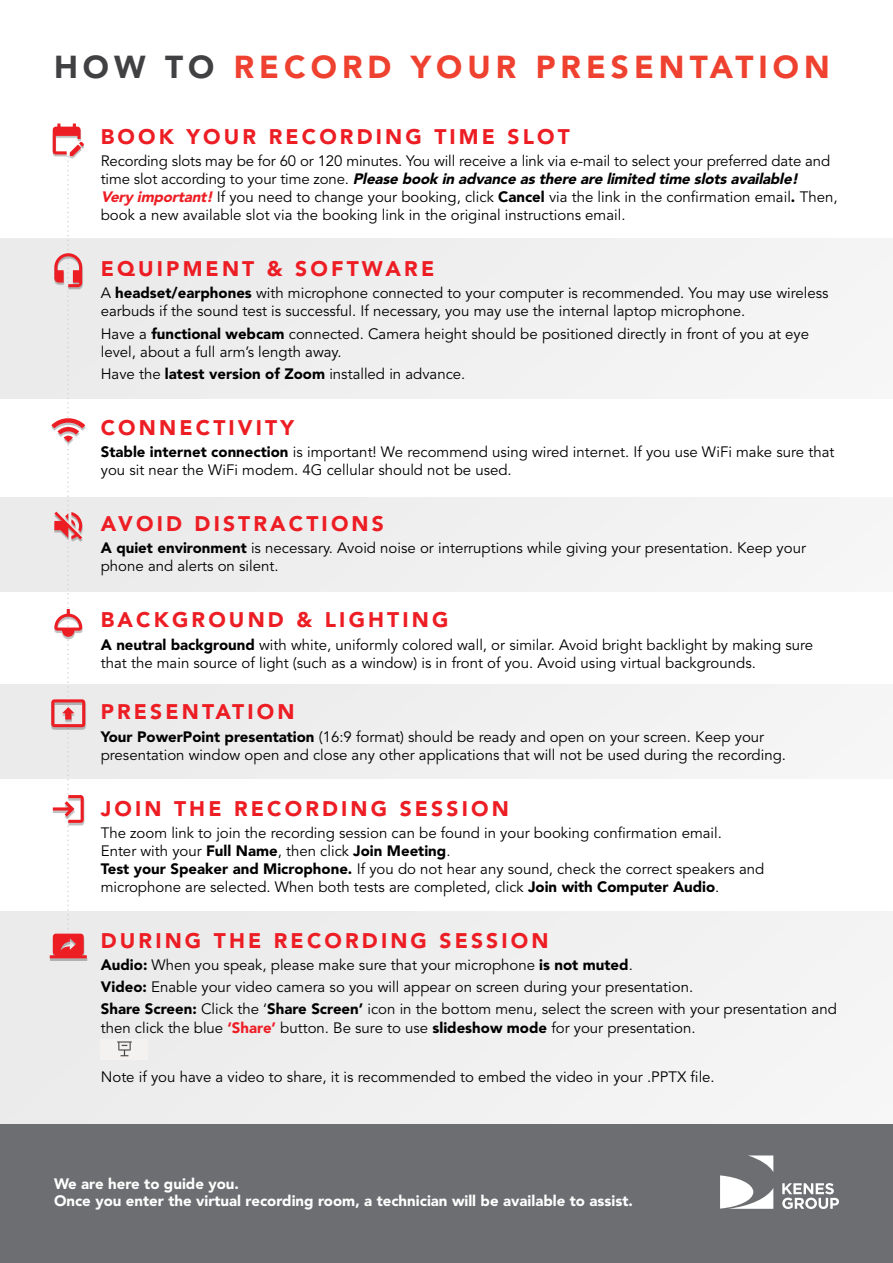
<style>
.page{position:relative;width:893px;height:1263px;background:#fff}
.page>*{position:absolute;margin:0;border:0;box-sizing:border-box;transform-origin:0 0}
.t1{font:900 31.5px "Avenir LT Std";letter-spacing:.16em;color:#ef4130}
.t2{font:900 21px "Avenir LT Std";letter-spacing:.15em;color:#ed1d24}
.t3{font:15px/18px "Avenir LT Std";color:#000}
.t4{font:900 15px/16.5px "Avenir LT Std";color:#fff}
.s1{color:#414042}
.s2{font-weight:900;font-style:italic}
.s3{font-weight:900;font-style:italic;color:#ed1d24}
.s4{font-weight:900}
.s5{font-weight:900;color:#ed1d24}
</style>
<div class="page">
<div style="left:0;top:239px;width:893px;height:160px;background:#ebebec"></div>
<div style="left:0;top:497px;width:893px;height:95px;background:#ebebec"></div>
<div style="left:0;top:684px;width:893px;height:95px;background:#ebebec"></div>
<div style="left:0;top:911px;width:893px;height:214px;background:#ebebec"></div>
<div style="left:0;top:1125px;width:893px;height:138px;background:#6d6e71"></div>
<img style="left:117px;top:1041px;width:15px;height:16px">
<svg style="left:720px;top:1155px;width:119px;height:54px"></svg>
<svg style="left:50px;top:124px;width:37px;height:834px"></svg>
<h1 class="t1" style="left:54px;top:48px;width:777px"><span class="s1">HOW TO</span> RECORD YOUR PRESENTATION</h1>
<h2 class="t2" style="left:101px;top:124px;width:471px">BOOK YOUR RECORDING TIME SLOT</h2>
<p class="t3" style="left:101px;top:152px;width:738px">Recording slots may be for 60 or 120 minutes. You will receive a link via e-mail to select your preferred date and t i m e s l o t a c c o r d i n g t o y o u r t i m e z o n e . <span class="s2">Please book in advance asthere are limited time slotsavailable!<br></span><span class="s3">Very important!</span>If you need to change your booking, click <span class="s4">Cancel</span> via the link in the confirmation email<span class="s4">.</span> Then, book a new available slot via the booking link in the original instructions email.</p>
<h2 class="t2" style="left:101px;top:256px;width:335px">EQUIPMENT &amp; SOFTWARE</h2>
<p class="t3" style="left:101px;top:285px;width:729px">A <span class="s4">headset/earphones</span> with microphone connected to your computer is recommended. You may use wireless earbuds if the sound test is successful. If necessary, you may use the internal laptop microphone.</p>
<p class="t3" style="left:101px;top:325px;width:710px">Have a <span class="s4">functional webcam</span> connected. Camera height should be positioned directly in front of you at eye level, about a full arm’s length away.</p>
<p class="t3" style="left:101px;top:365px;width:366px">Have the <span class="s4">latest version of Zoom</span> installed in advance.</p>
<h2 class="t2" style="left:101px;top:415px;width:195px">CONNECTIVITY</h2>
<p class="t3" style="left:101px;top:443px;width:735px"><span class="s4">Stable internet connection</span> is important! We recommend using wired internet. If you use WiFi make sure that you sit near the WiFi modem. 4G cellular should not be used.</p>
<h2 class="t2" style="left:101px;top:511px;width:285px">AVOID DISTRACTIONS</h2>
<p class="t3" style="left:101px;top:540px;width:707px"><span class="s4">A quiet environment</span> is necessary. Avoid noise or interruptions while giving your presentation. Keep your phone and alerts on silent.</p>
<h2 class="t2" style="left:101px;top:607px;width:349px">BACKGROUND &amp; LIGHTING</h2>
<p class="t3" style="left:101px;top:636px;width:714px"><span class="s4">A neutral background</span> with white, uniformly colored wall, or similar. Avoid bright backlight by making sure that the main source of light (such as a window) is in front of you. Avoid using virtual backgrounds.</p>
<h2 class="t2" style="left:101px;top:699px;width:195px">PRESENTATION</h2>
<p class="t3" style="left:101px;top:728px;width:687px"><span class="s4">Your PowerPoint presentation</span> (16:9 format) should be ready and open on your screen. Keep your presentation window open and close any other applications that will not be used during the recording.</p>
<h2 class="t2" style="left:101px;top:795px;width:410px">JOIN THE RECORDING SESSION</h2>
<p class="t3" style="left:101px;top:824px;width:665px">The zoom link to join the recording session can be found in your booking confirmation email.<br>Enter with your <span class="s4">Full Name</span>, then click <span class="s4">Join Meeting</span>.<br><span class="s4">Test your Speaker and Microphone.</span> If you do not hear any sound, check the correct speakers and microphone are selected. When both tests are completed, click <span class="s4">Join with Computer Audio</span>.</p>
<h2 class="t2" style="left:101px;top:928px;width:449px">DURING THE RECORDING SESSION</h2>
<p class="t3" style="left:101px;top:954px;width:738px;line-height:22.2px"><span class="s4">Audio:</span> When you speak, please make sure that your microphone <span class="s4">is not muted</span>.<br><span class="s4">Video:</span> Enable your video camera so you will appear on screen during your presentation.<br><span class="s4">Share Screen:</span> Click the ‘<span class="s4">Share Screen’</span> icon in the bottom menu, select the screen with your presentation and</p>
<p class="t3" style="left:101px;top:1019px;width:596px">then click the blue <span class="s5">‘Share’</span> button. Be sure to use <span class="s4">slideshow mode</span> for your presentation.</p>
<p class="t3" style="left:101px;top:1068px;width:615px">Note if you have a video to share, it is recommended to embed the video in your .PPTX file.</p>
<p class="t4" style="left:54px;top:1176px;width:580px">We are here to guide you.<br>Once you enter the virtual recording room, a technician will be available to assist.</p>
</div>
